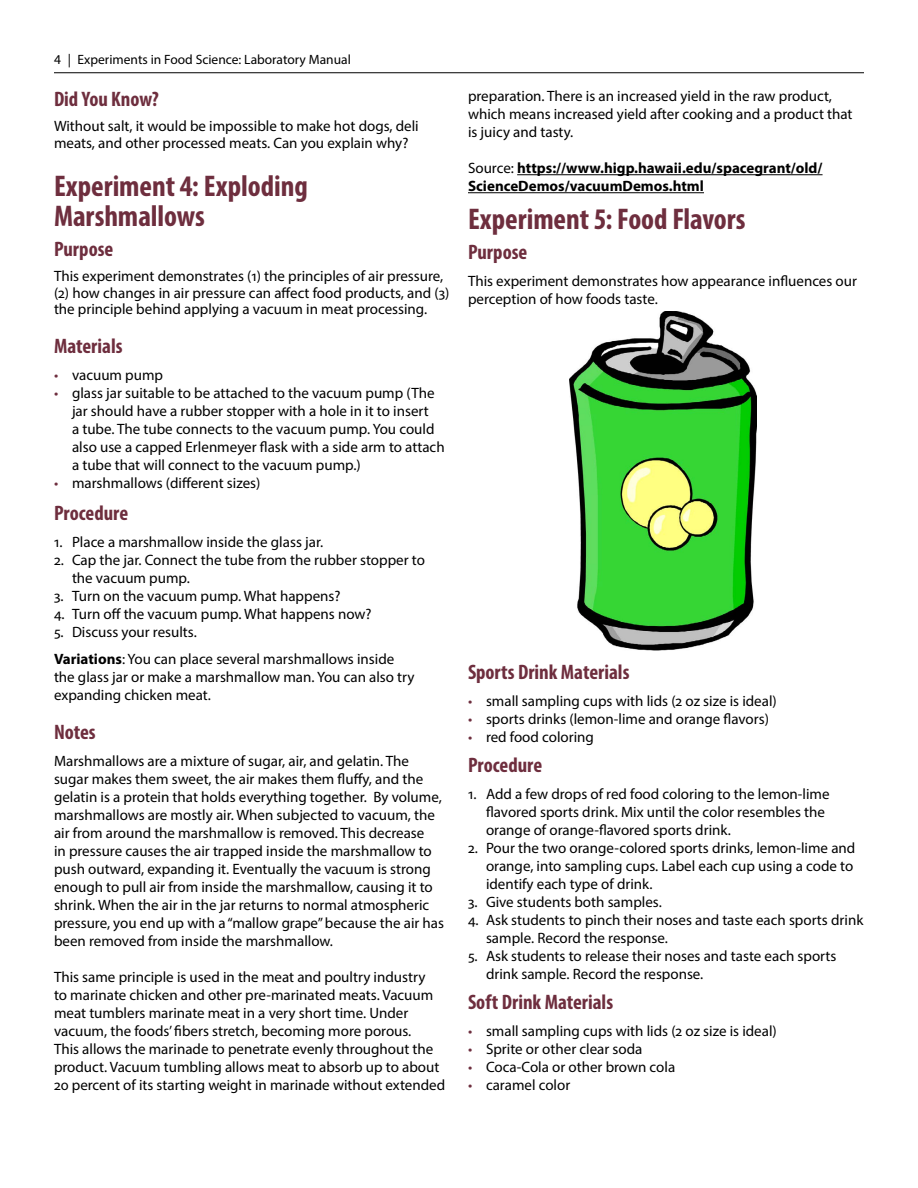
<style>
.page{position:relative;width:918px;height:1188px;background:#fff}
.page>*{position:absolute;margin:0;border:0;box-sizing:border-box;transform-origin:0 0}
.t1{font:700 condensed 30px/30px "Myriad Pro";color:#6e2e3e}
.t2{font:700 condensed 21px "Myriad Pro";color:#6e2e3e}
.Body_Text{font:15px/18px "Myriad Pro";color:#000}
.Body_Text-2{font:700 15px/18px "Myriad Pro";color:#000}
.t3{font:13.5px "Myriad Pro";color:#000}
.s1{color:#6e2e3e}
.s2{font-weight:700}
.s3{font-weight:400}
</style>
<div class="page">
<hr style="left:517px;top:174px;width:306px;height:1px;background:#000">
<hr style="left:468px;top:192px;width:236px;height:1px;background:#000">
<img style="left:570px;top:311px;width:187px;height:340px">
<hr style="left:54px;top:72px;width:810px;height:1px;background:#000">
<p class="t3" style="left:54px;top:51px;width:298px">4 | Experiments in Food Science: Laboratory Manual</p>
<h3 class="t2" style="left:54px;top:86px;width:106px">Did You Know?</h3>
<p class="Body_Text" style="left:54px;top:118px;width:366px;line-height:16.5px">Without salt, it would be impossible to make hot dogs, deli meats, and other processed meats. Can you explain why?</p>
<h2 class="t1" style="left:54px;top:170px;width:255px">Experiment 4: Exploding<br>Marshmallows</h2>
<h3 class="t2" style="left:54px;top:236px;width:61px">Purpose</h3>
<p class="Body_Text" style="left:54px;top:268px;width:397px;line-height:16.5px">This experiment demonstrates (1) the principles of air pressure, (2) how changes in air pressure can affect food products, and (3) the principle behind applying a vacuum in meat processing.</p>
<h3 class="t2" style="left:54px;top:333px;width:70px">Materials</h3>
<p class="Body_Text" style="left:54px;top:366px;width:111px"><span class="s1">•</span> vacuum pump</p>
<p class="Body_Text" style="left:72px;top:384px;width:374px;text-indent:-18px"><span class="s1">•</span> glass jar suitable to be attached to the vacuum pump (The jar should have a rubber stopper with a hole in it to insert<br>a tube. The tube connects to the vacuum pump. You could also use a capped Erlenmeyer flask with a side arm to attach a tube that will connect to the vacuum pump.)</p>
<p class="Body_Text" style="left:54px;top:474px;width:208px"><span class="s1">•</span> marshmallows (different sizes)</p>
<h3 class="t2" style="left:54px;top:500px;width:76px">Procedure</h3>
<p class="Body_Text" style="left:54px;top:532px;width:271px">1. Place a marshmallow inside the glass jar.</p>
<p class="Body_Text" style="left:72px;top:550px;width:354px;text-indent:-18px">2. Cap the jar. Connect the tube from the rubber stopper to the vacuum pump.</p>
<p class="Body_Text" style="left:54px;top:586px;width:288px">3. Turn on the vacuum pump. What happens?</p>
<p class="Body_Text" style="left:54px;top:604px;width:319px">4. Turn off the vacuum pump. What happens now?</p>
<p class="Body_Text" style="left:54px;top:622px;width:144px">5. Discuss your results.</p>
<p class="Body_Text" style="left:54px;top:649px;width:362px"><span class="s2">Variations</span>: You can place several marshmallows inside the glass jar or make a marshmallow man. You can also try expanding chicken meat.</p>
<h3 class="t2" style="left:54px;top:719px;width:43px">Notes</h3>
<p class="Body_Text" style="left:54px;top:751px;width:392px">Marshmallows are a mixture of sugar, air, and gelatin. The sugar makes them sweet, the air makes them fluffy, and the gelatin is a protein that holds everything together. By volume, marshmallows are mostly air. When subjected to vacuum, the air from around the marshmallow is removed. This decrease<br>in pressure causes the air trapped inside the marshmallow to push outward, expanding it. Eventually the vacuum is strong enough to pull air from inside the marshmallow, causing it to shrink. When the air in the jar returns to normal atmospheric pressure, you end up with a “mallow grape” because the air has been removed from inside the marshmallow.</p>
<p class="Body_Text" style="left:54px;top:967px;width:393px">This same principle is used in the meat and poultry industry<br>to marinate chicken and other pre-marinated meats. Vacuum meat tumblers marinate meat in a very short time. Under vacuum, the foods’ fibers stretch, becoming more porous.<br>This allows the marinade to penetrate evenly throughout the product. Vacuum tumbling allows meat to absorb up to about 20 percent of its starting weight in marinade without extended</p>
<p class="Body_Text" style="left:468px;top:87px;width:386px">preparation. There is an increased yield in the raw product, which means increased yield after cooking and a product that is juicy and tasty.</p>
<p class="Body_Text-2" style="left:468px;top:159px;width:356px"><span class="s3">Source:</span> https://www.higp.hawaii.edu/spacegrant/old/<br>ScienceDemos/vacuumDemos.html</p>
<h2 class="t1" style="left:468px;top:203px;width:279px">Experiment 5: Food Flavors</h2>
<h3 class="t2" style="left:468px;top:239px;width:61px">Purpose</h3>
<p class="Body_Text" style="left:468px;top:271px;width:391px">This experiment demonstrates how appearance influences our perception of how foods taste.</p>
<h3 class="t2" style="left:468px;top:659px;width:163px">Sports Drink Materials</h3>
<p class="Body_Text" style="left:468px;top:691px;width:310px"><span class="s1">•</span> small sampling cups with lids (2 oz size is ideal)</p>
<p class="Body_Text" style="left:468px;top:709px;width:302px"><span class="s1">•</span> sports drinks (lemon-lime and orange flavors)</p>
<p class="Body_Text" style="left:468px;top:727px;width:128px"><span class="s1">•</span> red food coloring</p>
<h3 class="t2" style="left:468px;top:752px;width:76px">Procedure</h3>
<p class="Body_Text" style="left:486px;top:784px;width:345px;text-indent:-18px">1. Add a few drops of red food coloring to the lemon-lime flavored sports drink. Mix until the color resembles the orange of orange-flavored sports drink.</p>
<p class="Body_Text" style="left:486px;top:838px;width:371px;text-indent:-18px">2. Pour the two orange-colored sports drinks, lemon-lime and orange, into sampling cups. Label each cup using a code to identify each type of drink.</p>
<p class="Body_Text" style="left:468px;top:892px;width:195px">3. Give students both samples.</p>
<p class="Body_Text" style="left:486px;top:910px;width:379px;text-indent:-18px">4. Ask students to pinch their noses and taste each sports drink sample. Record the response.</p>
<p class="Body_Text" style="left:486px;top:946px;width:352px;text-indent:-18px">5. Ask students to release their noses and taste each sports drink sample. Record the response.</p>
<h3 class="t2" style="left:468px;top:989px;width:147px">Soft Drink Materials</h3>
<p class="Body_Text" style="left:468px;top:1021px;width:310px"><span class="s1">•</span> small sampling cups with lids (2 oz size is ideal)</p>
<p class="Body_Text" style="left:468px;top:1039px;width:176px"><span class="s1">•</span> Sprite or other clear soda</p>
<p class="Body_Text" style="left:468px;top:1057px;width:209px"><span class="s1">•</span> Coca-Cola or other brown cola</p>
<p class="Body_Text" style="left:468px;top:1075px;width:104px"><span class="s1">•</span> caramel color</p>
</div>
